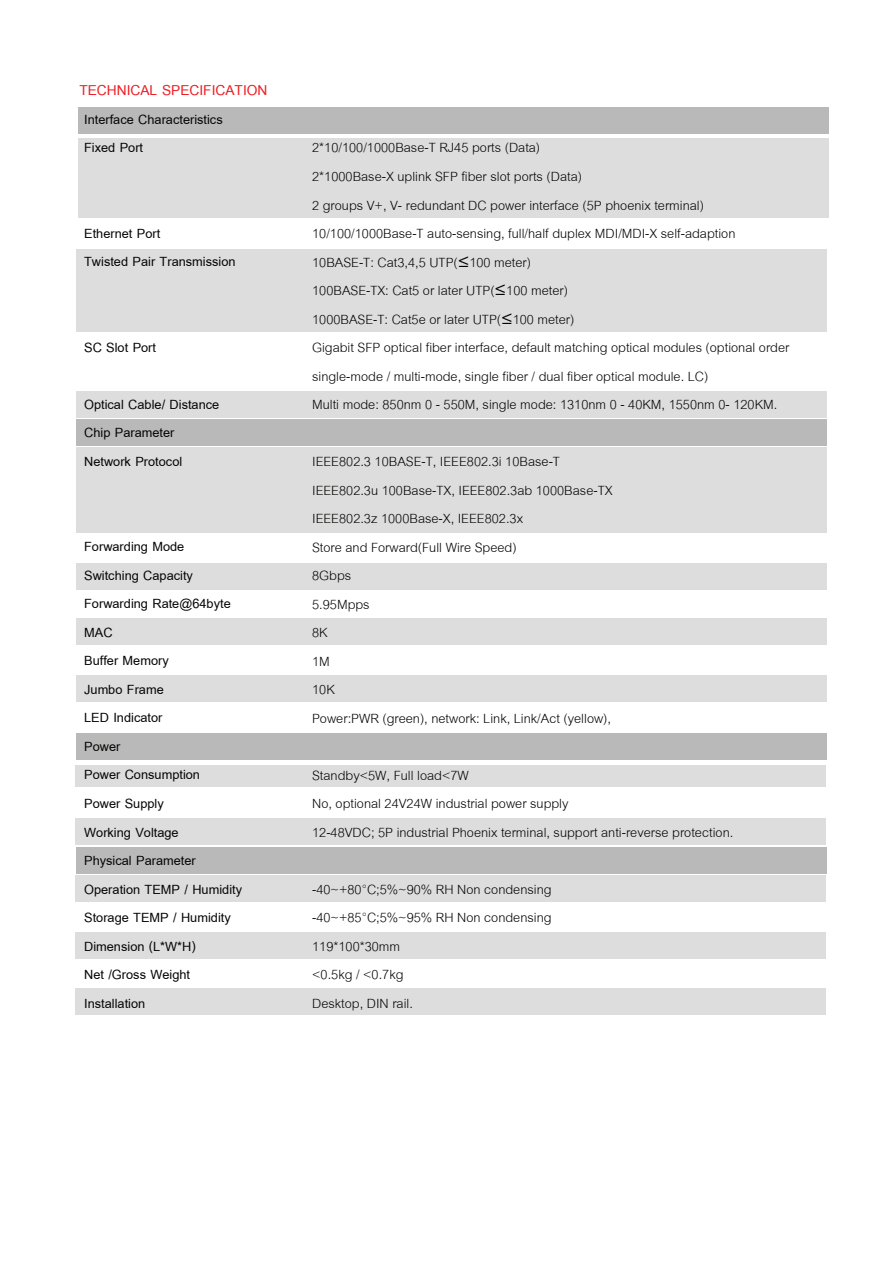
<style>
.page{position:relative;width:893px;height:1263px;background:#fff}
.page>*{position:absolute;margin:0;border:0;box-sizing:border-box;transform-origin:0 0}
.t1{font:700 21px "Cordia New";color:#ed1d23}
.t2{font:19.5px/28.5px "Cordia New";color:#040503}
.t3{font:700 19.5px/28.5px "Cordia New";color:#040503}
.s1{font-family:"Myriad Pro"}
</style>
<div class="page">
<div style="left:78px;top:138px;width:750px;height:80px;background:#ddd"></div>
<div style="left:76px;top:765px;width:750px;height:22px;background:#ddd"></div>
<div style="left:78px;top:107px;width:750px;height:27px;background:#bab9b9"></div>
<div style="left:77px;top:419px;width:750px;height:27px;background:#bab9b9"></div>
<div style="left:77px;top:734px;width:750px;height:26px;background:#bab9b9"></div>
<div style="left:77px;top:847px;width:750px;height:26px;background:#bab9b9"></div>
<div style="left:77px;top:250px;width:750px;height:82px;background:#ddd"></div>
<div style="left:77px;top:391px;width:750px;height:26px;background:#ddd"></div>
<div style="left:77px;top:448px;width:750px;height:85px;background:#ddd"></div>
<div style="left:77px;top:564px;width:750px;height:26px;background:#ddd"></div>
<div style="left:77px;top:618px;width:750px;height:26px;background:#ddd"></div>
<div style="left:77px;top:676px;width:750px;height:26px;background:#ddd"></div>
<div style="left:76px;top:819px;width:750px;height:26px;background:#ddd"></div>
<div style="left:76px;top:875px;width:750px;height:27px;background:#ddd"></div>
<div style="left:76px;top:932px;width:750px;height:26px;background:#ddd"></div>
<div style="left:76px;top:989px;width:750px;height:26px;background:#ddd"></div>
<p class="t1" style="left:79px;top:78px;width:190px">TECHNICAL SPECIFICATION</p>
<p class="t3" style="left:84px;top:105px;width:140px">Interface Characteristics<br>Fixed Port</p>
<p class="t3" style="left:84px;top:219px;width:153px">Ethernet Port<br>Twisted Pair Transmission</p>
<p class="t3" style="left:84px;top:333px;width:73px">SC Slot Port</p>
<p class="t3" style="left:84px;top:390px;width:137px">Optical Cable/ Distance<br>Chip Parameter<br>Network Protocol</p>
<p class="t3" style="left:84px;top:533px;width:159px">Forwarding Mode<br>Switching Capacity<br>Forwarding Rate@64byte<br>MAC<br>Buffer Memory<br>Jumbo Frame<br>LED Indicator<br>Power<br>Power Consumption<br>Power Supply<br>Working Voltage<br>Physical Parameter<br>Operation TEMP / Humidity<br>Storage TEMP / Humidity<br>Dimension (L*W*H)<br>Net /Gross Weight<br>Installation</p>
<p class="t2" style="left:312px;top:134px;width:479px">2*10/100/1000Base-T RJ45 ports (Data)<br>2*1000Base-X uplink SFP fiber slot ports (Data)<br>2 groups V+, V- redundant DC power interface (5P phoenix terminal)<br>10/100/1000Base-T auto-sensing, full/half duplex MDI/MDI-X self-adaption 10BASE-T: Cat3,4,5 UTP(<span class="s1">≤</span>100 meter)<br>100BASE-TX: Cat5 or later UTP(<span class="s1">≤</span>100 meter)<br>1000BASE-T: Cat5e or later UTP(<span class="s1">≤</span>100 meter)<br>Gigabit SFP optical fiber interface, default matching optical modules (optional order single-mode / multi-mode, single fiber / dual fiber optical module. LC)<br>Multi mode: 850nm 0 - 550M, single mode: 1310nm 0 - 40KM, 1550nm 0- 120KM.</p>
<p class="t2" style="left:312px;top:448px;width:302px">IEEE802.3 10BASE-T, IEEE802.3i 10Base-T<br>IEEE802.3u 100Base-TX, IEEE802.3ab 1000Base-TX<br>IEEE802.3z 1000Base-X, IEEE802.3x<br>Store and Forward(Full Wire Speed)<br>8Gbps<br>5.95Mpps<br>8K<br>1M<br>10K<br>Power:PWR (green), network: Link, Link/Act (yellow),</p>
<p class="t2" style="left:312px;top:761px;width:423px">Standby&lt;5W, Full load&lt;7W<br>No, optional 24V24W industrial power supply<br>12-48VDC; 5P industrial Phoenix terminal, support anti-reverse protection.</p>
<p class="t2" style="left:312px;top:875px;width:241px">-40~+80°C;5%~90% RH Non condensing -40~+85°C;5%~95% RH Non condensing<br>119*100*30mm<br>&lt;0.5kg / &lt;0.7kg<br>Desktop, DIN rail.</p>
</div>
